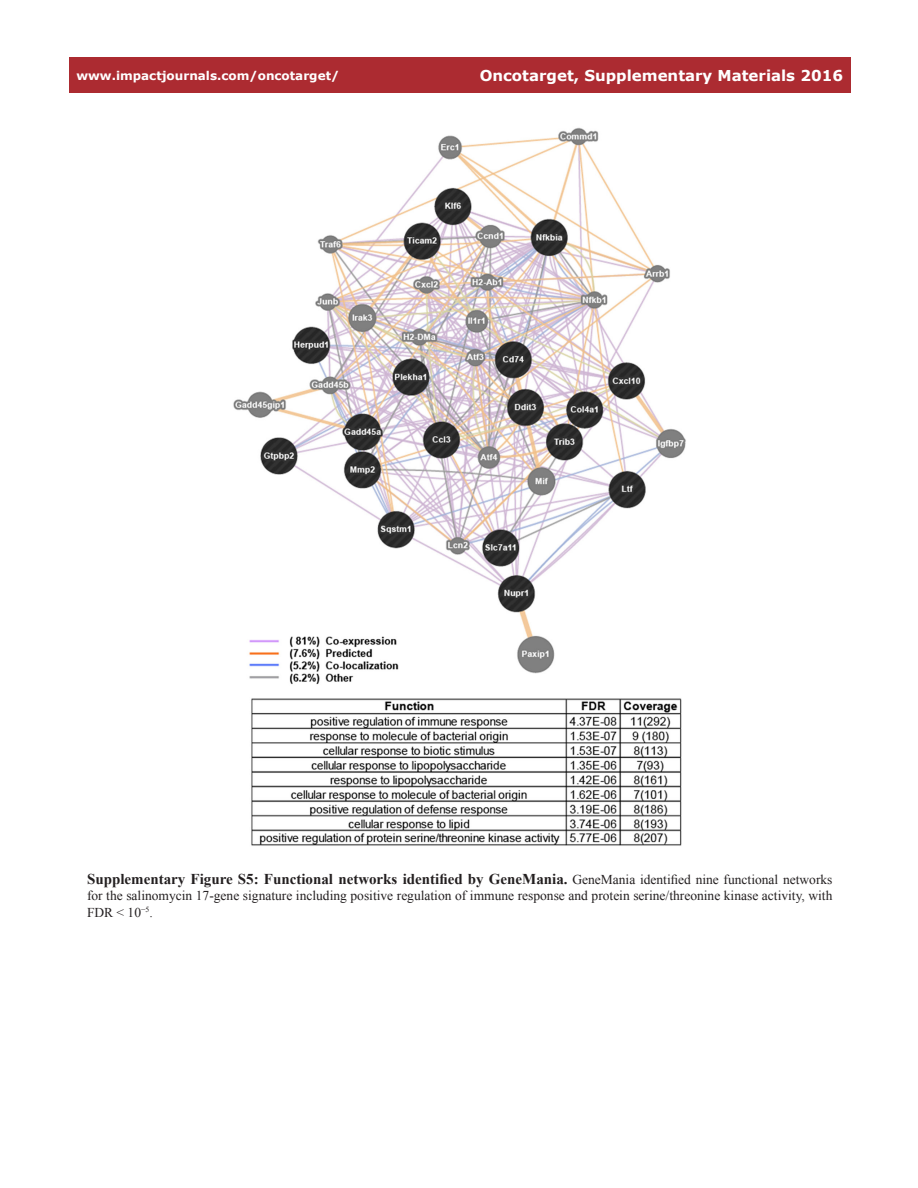
<style>
.page{position:relative;width:918px;height:1188px;background:#fff}
.page>*{position:absolute;margin:0;border:0;box-sizing:border-box;transform-origin:0 0}
.figuretext{font:700 15px "Times New Roman";color:#231f20}
.t1{font:700 15px "Verdana";color:#fff}
.figuretext-2{font:13.5px/16.2px "Times New Roman";color:#231f20}
.t2{font:700 12px "Verdana";color:#fff}
.s1{font-weight:400;font-size:13.5px}
</style>
<div class="page">
<div style="left:69px;top:57px;width:781px;height:36px;background:#ac2b31"></div>
<img style="left:233px;top:127px;width:453px;height:719px">
<p class="t2" style="left:76px;top:67px;width:264px">www.impactjournals.com/oncotarget/</p>
<p class="t1" style="left:480px;top:65px;width:365px">Oncotarget, Supplementary Materials 2016</p>
<p class="figuretext" style="left:87px;top:869px;width:747px">Supplementary Figure S5: Functional networks identified by GeneMania. <span class="s1">GeneMania identified nine functional networks</span></p>
<p class="figuretext-2" style="left:87px;top:888px;width:747px">for the salinomycin 17-gene signature including positive regulation of immune response and protein serine/threonine kinase activity, with<br>FDR &lt; 10<sup>−5</sup>.</p>
</div>
